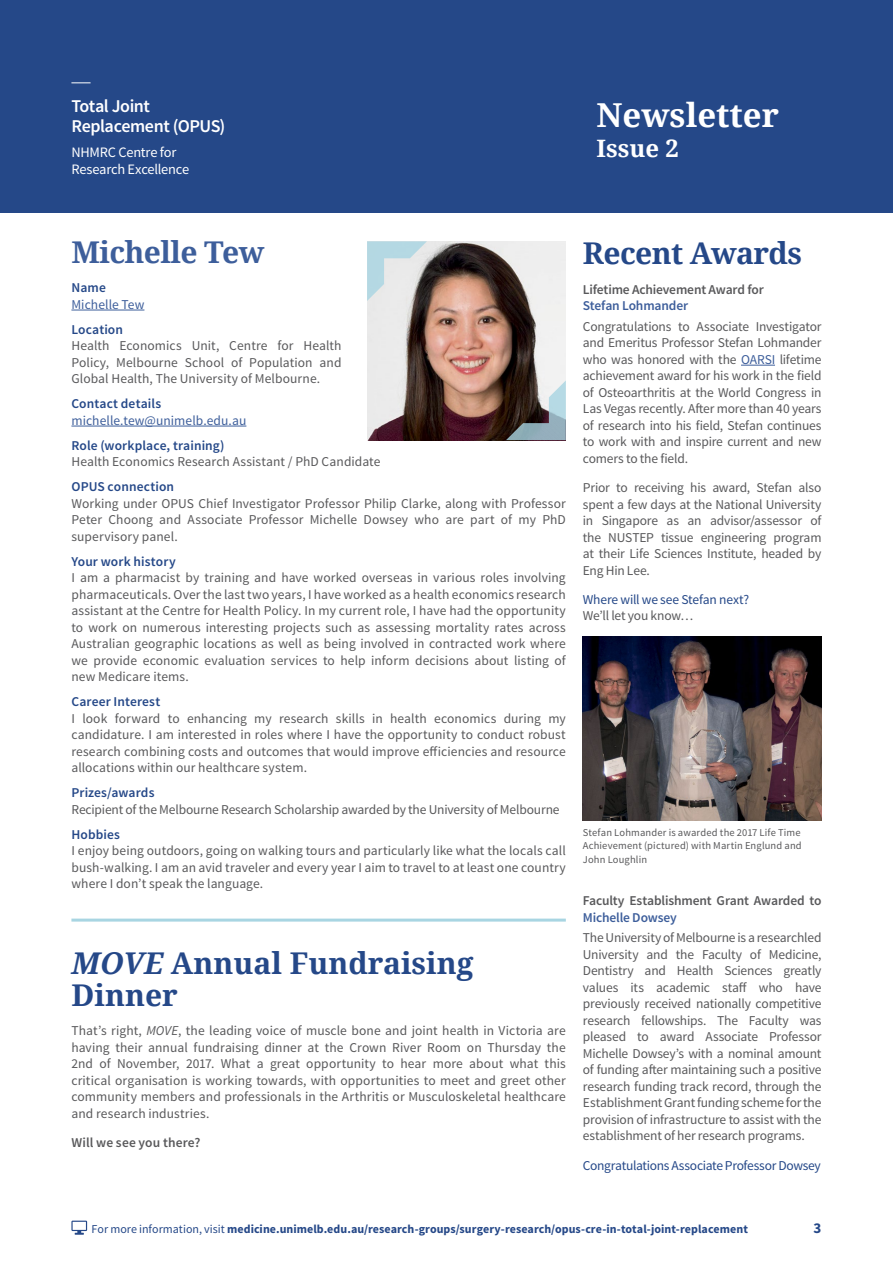
<style>
.page{position:relative;width:893px;height:1263px;background:#fff}
.page>*{position:absolute;margin:0;border:0;box-sizing:border-box;transform-origin:0 0}
.t1{font:700 33px "Noto Serif";color:#fff}
.t2{font:700 30px/32.4px "Noto Serif";color:#254888}
.t3{font:700 30px "Noto Serif";letter-spacing:-.02em;color:#254888}
.t4{font:700 30px "Noto Serif";letter-spacing:-.02em;color:#3d5e9b}
.t5{font:700 24px "Noto Serif";color:#fff}
.t6{font:600 18px/19.5px "Source Sans Pro";letter-spacing:-.025em;color:#fff}
.t7{font:700 15px "Source Sans Pro";color:#254888}
.t8{font:14.4px/17.2px "Source Sans Pro";letter-spacing:-.015em;color:#fff}
.t9{font:13.5px/16.5px "Source Sans Pro";color:#59595b;text-align:justify}
.t10{font:600 13.5px "Source Sans Pro";letter-spacing:.01em;color:#254888}
.t11{font:13.5px "Source Sans Pro";letter-spacing:-.02em;color:#254888}
.t12{font:600 13.5px "Source Sans Pro";letter-spacing:-.01em;color:#59595b}
.t13{font:13.5px "Source Sans Pro";letter-spacing:.005em;color:#3d5e9b}
.t14{font:600 13.5px "Source Sans Pro";letter-spacing:-.01em;color:#3d5e9b}
.t15{font:600 13.5px "Source Sans Pro";letter-spacing:.01em;color:#59595b}
.t16{font:13.5px "Source Sans Pro";letter-spacing:-.02em;color:#59595b}
.t17{font:700 12px "Source Sans Pro";letter-spacing:.005em;color:#254888}
.t18{font:10.5px/13.5px "Source Sans Pro";letter-spacing:.015em;color:#59595b;text-align:justify}
.s1{font-style:italic}
.s2{color:#3d5e9b}
.s3{font-weight:400}
</style>
<div class="page">
<div style="left:0;top:0;width:893px;height:213px;background:#254888"></div>
<svg style="left:71px;top:82px;width:20px;height:1px"></svg>
<svg style="left:71px;top:1220px;width:16px;height:15px"></svg>
<hr style="left:71px;top:310px;width:73px;height:1px;background:#3d5e9b">
<hr style="left:71px;top:426px;width:175px;height:1px;background:#3d5e9b">
<hr style="left:71px;top:918px;width:495px;height:3px;background:#a8d5e2">
<hr style="left:741px;top:365px;width:34px;height:1px;background:#3d5e9b">
<img style="left:583px;top:637px;width:238px;height:183px">
<img style="left:367px;top:241px;width:199px;height:199px">
<svg style="left:506px;top:380px;width:60px;height:60px;background:#717577"></svg>
<svg style="left:367px;top:241px;width:60px;height:60px;background:#c4d2d6"></svg>
<h3 class="t6" style="left:71px;top:97px;width:156px">Total Joint<br>Replacement (OPUS)</h3>
<p class="t8" style="left:71px;top:144px;width:119px">NHMRC Centre for<br>Research Excellence</p>
<h1 class="t1" style="left:596px;top:92px;width:184px">Newsletter</h1>
<h3 class="t5" style="left:596px;top:131px;width:84px">Issue 2</h3>
<h2 class="t4" style="left:71px;top:231px;width:195px">Michelle Tew</h2>
<p class="t10" style="left:71px;top:279px;width:36px">Name</p>
<p class="t13" style="left:71px;top:296px;width:75px">Michelle Tew</p>
<p class="t10" style="left:71px;top:321px;width:53px">Location</p>
<p class="t9" style="left:71px;top:338px;width:272px">Health Economics Unit, Centre for Health Policy, Melbourne School of Population and Global Health, The University of Melbourne.</p>
<p class="t10" style="left:71px;top:395px;width:91px">Contact details</p>
<p class="t13" style="left:71px;top:412px;width:176px">michelle.tew@unimelb.edu.au</p>
<p class="t10" style="left:71px;top:437px;width:155px">Role (workplace, training)</p>
<p class="t9" style="left:71px;top:454px;width:311px">Health Economics Research Assistant / PhD Candidate</p>
<p class="t10" style="left:71px;top:478px;width:104px">OPUS connection</p>
<p class="t9" style="left:71px;top:495px;width:496px">Working under OPUS Chief Investigator Professor Philip Clarke, along with Professor Peter Choong and Associate Professor Michelle Dowsey who are part of my PhD supervisory panel.</p>
<p class="t10" style="left:71px;top:553px;width:106px">Your work history</p>
<p class="t9" style="left:71px;top:570px;width:496px">I am a pharmacist by training and have worked overseas in various roles involving pharmaceuticals. Over the last two years, I have worked as a health economics research assistant at the Centre for Health Policy. In my current role, I have had the opportunity to work on numerous interesting projects such as assessing mortality rates across Australian geographic locations as well as being involved in contracted work where we provide economic evaluation services to help inform decisions about listing of new Medicare items.</p>
<p class="t10" style="left:71px;top:693px;width:90px">Career Interest</p>
<p class="t9" style="left:71px;top:710px;width:496px">I look forward to enhancing my research skills in health economics during my candidature. I am interested in roles where I have the opportunity to conduct robust research combining costs and outcomes that would improve efficiencies and resource allocations within our healthcare system.</p>
<p class="t10" style="left:71px;top:784px;width:85px">Prizes/awards</p>
<p class="t9" style="left:71px;top:801px;width:490px">Recipient of the Melbourne Research Scholarship awarded by the University of Melbourne</p>
<p class="t10" style="left:71px;top:826px;width:50px">Hobbies</p>
<p class="t9" style="left:71px;top:843px;width:496px">I enjoy being outdoors, going on walking tours and particularly like what the locals call bush-walking. I am an avid traveler and every year I aim to travel to at least one country where I don’t speak the language.</p>
<h2 class="t2" style="left:71px;top:946px;width:404px"><span class="s1">MOVE</span> Annual Fundraising<br>Dinner</h2>
<p class="t9" style="left:71px;top:1023px;width:496px">That’s right, <span class="s1">MOVE</span>, the leading voice of muscle bone and joint health in Victoria are having their annual fundraising dinner at the Crown River Room on Thursday the 2nd of November, 2017. What a great opportunity to hear more about what this critical organisation is working towards, with opportunities to meet and greet other community members and professionals in the Arthritis or Musculoskeletal healthcare and research industries.</p>
<p class="t15" style="left:71px;top:1134px;width:131px">Will we see you there?</p>
<h2 class="t3" style="left:583px;top:232px;width:221px">Recent Awards</h2>
<p class="t12" style="left:583px;top:281px;width:182px">Lifetime Achievement Award for</p>
<p class="t14" style="left:583px;top:297px;width:107px">Stefan Lohmander</p>
<p class="t9" style="left:583px;top:318px;width:240px">Congratulations to Associate Investigator and Emeritus Professor Stefan Lohmander who was honored with the <span class="s2">OARSI</span> lifetime achievement award for his work in the field of Osteoarthritis at the World Congress in Las Vegas recently. After more than 40 years of research into his field, Stefan continues to work with and inspire current and new comers to the field.</p>
<p class="t9" style="left:583px;top:479px;width:240px">Prior to receiving his award, Stefan also spent a few days at the National University in Singapore as an advisor/assessor of the NUSTEP tissue engineering program at their Life Sciences Institute, headed by Eng Hin Lee.</p>
<p class="t11" style="left:583px;top:591px;width:168px">Where will we see Stefan next?</p>
<p class="t16" style="left:583px;top:607px;width:112px">We’ll let you know…</p>
<p class="t18" style="left:583px;top:826px;width:220px">Stefan Lohmander is awarded the 2017 Life Time Achievement (pictured) with Martin Englund and John Loughlin</p>
<p class="t12" style="left:583px;top:892px;width:240px">Faculty Establishment Grant Awarded to</p>
<p class="t14" style="left:583px;top:908px;width:95px">Michelle Dowsey</p>
<p class="t9" style="left:583px;top:930px;width:240px">The University of Melbourne is a researchled University and the Faculty of Medicine, Dentistry and Health Sciences greatly values its academic staff who have previously received nationally competitive research fellowships. The Faculty was pleased to award Associate Professor Michelle Dowsey’s with a nominal amount of funding after maintaining such a positive research funding track record, through the Establishment Grant funding scheme for the provision of infrastructure to assist with the establishment of her research programs.</p>
<p class="t11" style="left:583px;top:1157px;width:240px">Congratulations Associate Professor Dowsey</p>
<p class="t17" style="left:92px;top:1221px;width:658px"><span class="s3">For more information, visit</span> medicine.unimelb.edu.au/research-groups/surgery-research/opus-cre-in-total-joint-replacement</p>
<p class="t7" style="left:814px;top:1218px;width:9px">3</p>
</div>
